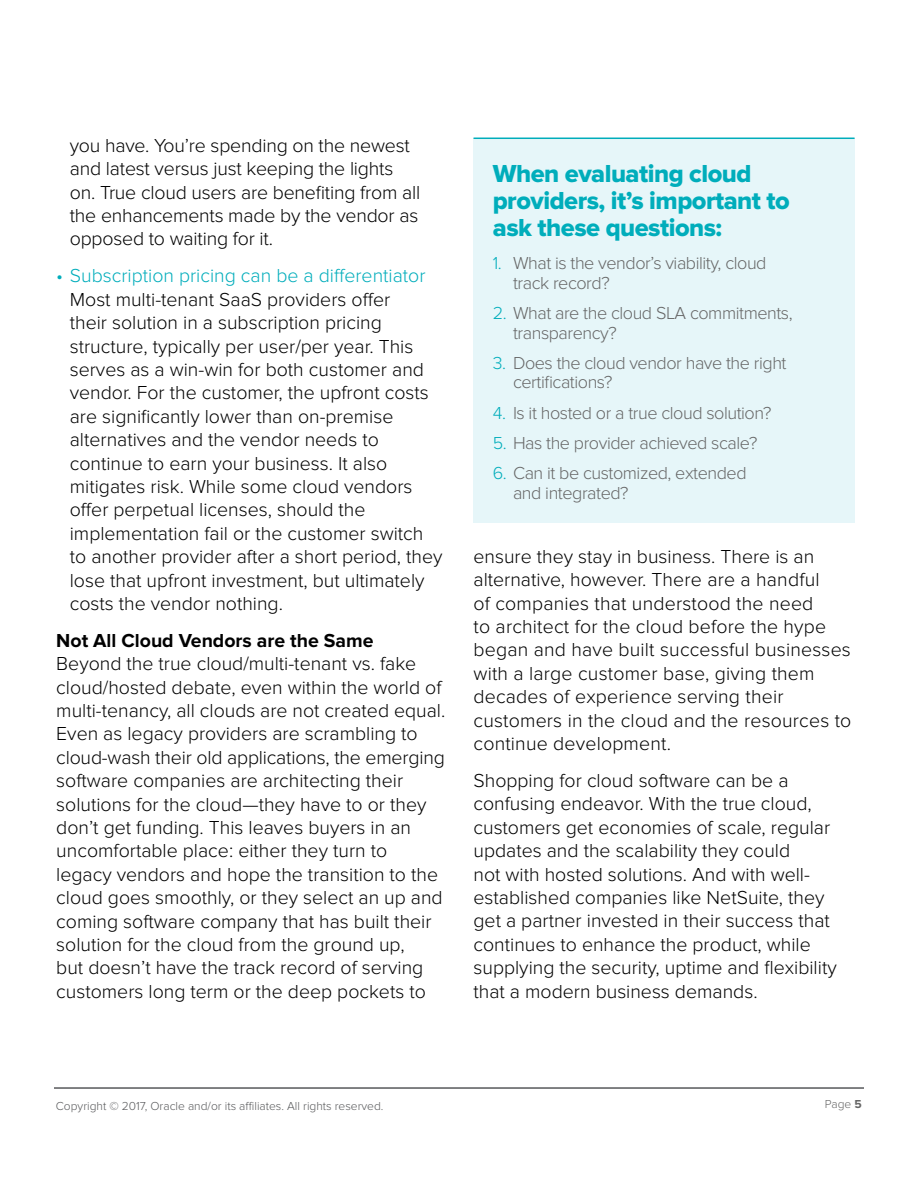
<style>
.page{position:relative;width:918px;height:1188px;background:#fff}
.page>*{position:absolute;margin:0;border:0;box-sizing:border-box;transform-origin:0 0}
.Body{font:25.5px/27px "Proxima Nova Extrabld";letter-spacing:-.02em;color:#00adbb}
.Body-2{font:300 19.5px/23.4px "Proxima Nova";color:#000}
.t1{font:300 18px/19.5px "Proxima Nova";letter-spacing:-.025em;color:#666}
.t2{font:300 12px "Proxima Nova";color:#58595b}
.t3{font:300 12px "Proxima Nova";color:#666}
.s1{color:#00adbb}
.s2{font-weight:700}
</style>
<div class="page">
<hr style="left:54px;top:1087px;width:810px;height:2px;background:#58595b">
<div style="left:474px;top:138px;width:381px;height:385px;background:#e6f6f9"></div>
<hr style="left:474px;top:138px;width:381px;height:1px;background:#00adbb">
<p class="Body-2" style="left:70px;top:134px;width:352px">you have. You’re spending on the newest and latest versus just keeping the lights on. True cloud users are benefiting from all the enhancements made by the vendor as opposed to waiting for it.</p>
<p class="Body-2" style="left:70px;top:264px;width:374px;text-indent:-14px"><span class="s1">• Subscription pricing can be a differentiator </span>Most multi-tenant SaaS providers offer<br>their solution in a subscription pricing structure, typically per user/per year. This serves as a win-win for both customer and vendor. For the customer, the upfront costs are significantly lower than on-premise alternatives and the vendor needs to continue to earn your business. It also mitigates risk. While some cloud vendors offer perpetual licenses, should the implementation fail or the customer switch to another provider after a short period, they lose that upfront investment, but ultimately costs the vendor nothing.</p>
<p class="Body-2" style="left:56px;top:629px;width:390px"><span class="s2">Not All Cloud Vendors are the Same<br></span>Beyond the true cloud/multi-tenant vs. fake cloud/hosted debate, even within the world of multi-tenancy, all clouds are not created equal.<br>Even as legacy providers are scrambling to cloud-wash their old applications, the emerging software companies are architecting their solutions for the cloud—they have to or they don’t get funding. This leaves buyers in an uncomfortable place: either they turn to legacy vendors and hope the transition to the cloud goes smoothly, or they select an up and coming software company that has built their solution for the cloud from the ground up,<br>but doesn’t have the track record of serving customers long term or the deep pockets to</p>
<p class="Body" style="left:493px;top:161px;width:299px">When evaluating cloud providers, it’s important to ask these questions:</p>
<p class="t1" style="left:513px;top:254px;width:255px;text-indent:-20px"><span class="s1">1.</span> What is the vendor’s viability, cloud track record?</p>
<p class="t1" style="left:513px;top:304px;width:281px;text-indent:-20px"><span class="s1">2.</span> What are the cloud SLA commitments, transparency?</p>
<p class="t1" style="left:513px;top:353px;width:275px;text-indent:-20px"><span class="s1">3.</span> Does the cloud vendor have the right certifications?</p>
<p class="t1" style="left:493px;top:403px;width:280px"><span class="s1">4.</span> Is it hosted or a true cloud solution?</p>
<p class="t1" style="left:493px;top:433px;width:266px"><span class="s1">5.</span> Has the provider achieved scale?</p>
<p class="t1" style="left:513px;top:464px;width:235px;text-indent:-20px"><span class="s1">6.</span> Can it be customized, extended and integrated?</p>
<p class="Body-2" style="left:474px;top:545px;width:379px">ensure they stay in business. There is an alternative, however. There are a handful<br>of companies that understood the need<br>to architect for the cloud before the hype began and have built successful businesses with a large customer base, giving them decades of experience serving their customers in the cloud and the resources to continue development.</p>
<p class="Body-2" style="left:474px;top:769px;width:365px">Shopping for cloud software can be a confusing endeavor. With the true cloud, customers get economies of scale, regular updates and the scalability they could<br>not with hosted solutions. And with well&shy;established companies like NetSuite, they get a partner invested in their success that continues to enhance the product, while supplying the security, uptime and flexibility that a modern business demands.</p>
<p class="t2" style="left:56px;top:1099px;width:329px">Copyright © 2017, Oracle and/or its affiliates. All rights reserved.</p>
<p class="t3" style="left:825px;top:1097px;width:38px">Page <span class="s2">5</span></p>
</div>
